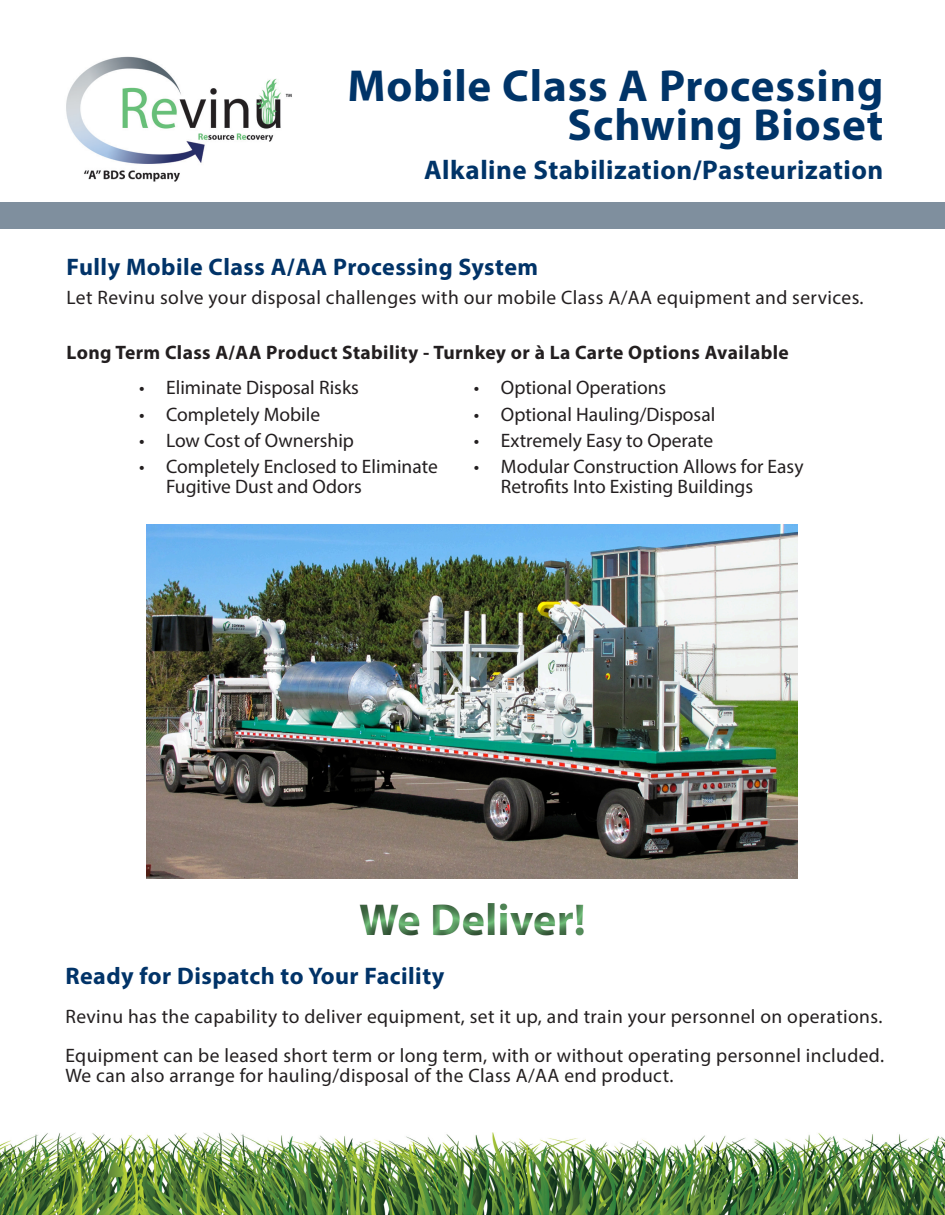
<style>
.page{position:relative;width:945px;height:1215px;background:#fff}
.page>*{position:absolute;margin:0;border:0;box-sizing:border-box;transform-origin:0 0}
.body{font:700 45px/39px "Myriad Pro";letter-spacing:.02em;color:#003468;text-align:right}
.t1{font:700 45px "Myriad Pro";color:#71bf7a}
.body-2{font:700 27px "Myriad Pro";letter-spacing:.02em;color:#003468}
.body-3{font:700 24px "Myriad Pro";letter-spacing:.02em;color:#013368}
.body-4{font:19.5px/19.5px "Myriad Pro";letter-spacing:.015em;color:#231f20}
.body-5{font:700 19.5px "Myriad Pro";letter-spacing:.02em;color:#231f20}
</style>
<div class="page">
<div style="left:0;top:202px;width:945px;height:27px;background:#7f8f9e"></div>
<img style="left:66px;top:56px;width:226px;height:126px">
<img style="left:0;top:1133px;width:945px;height:82px">
<svg style="left:359px;top:903px;width:225px;height:33px"></svg>
<img style="left:146px;top:525px;width:652px;height:353px">
<p class="body" style="left:347px;top:65px;width:537px">Mobile Class A Processing<br>Schwing Bioset</p>
<p class="body-2" style="left:424px;top:152px;width:461px">Alkaline Stabilization/Pasteurization</p>
<p class="body-3" style="left:67px;top:251px;width:473px">Fully Mobile Class A/AA Processing System</p>
<p class="body-4" style="left:67px;top:287px;width:799px">Let Revinu solve your disposal challenges with our mobile Class A/AA equipment and services.</p>
<p class="body-5" style="left:67px;top:340px;width:724px">Long Term Class A/AA Product Stability - Turnkey or à La Carte Options Available</p>
<p class="body-4" style="left:139px;top:378px;width:221px">• Eliminate Disposal Risks</p>
<p class="body-4" style="left:139px;top:404px;width:183px">• Completely Mobile</p>
<p class="body-4" style="left:139px;top:430px;width:216px">• Low Cost of Ownership</p>
<p class="body-4" style="left:166px;top:456px;width:273px;text-indent:-27px">• Completely Enclosed to Eliminate<br>Fugitive Dust and Odors</p>
<p class="body-4" style="left:474px;top:378px;width:194px">• Optional Operations</p>
<p class="body-4" style="left:474px;top:404px;width:243px">• Optional Hauling/Disposal</p>
<p class="body-4" style="left:474px;top:430px;width:241px">• Extremely Easy to Operate</p>
<p class="body-4" style="left:501px;top:456px;width:304px;text-indent:-27px">• Modular Construction Allows for Easy<br>Retrofits Into Existing Buildings</p>
<h1 class="t1" style="left:359px;top:891px;width:228px">We Deliver!</h1>
<p class="body-3" style="left:65px;top:961px;width:380px">Ready for Dispatch to Your Facility</p>
<p class="body-4" style="left:65px;top:1007px;width:819px">Revinu has the capability to deliver equipment, set it up, and train your personnel on operations.</p>
<p class="body-4" style="left:65px;top:1046px;width:820px">Equipment can be leased short term or long term, with or without operating personnel included.<br>We can also arrange for hauling/disposal of the Class A/AA end product.</p>
</div>
